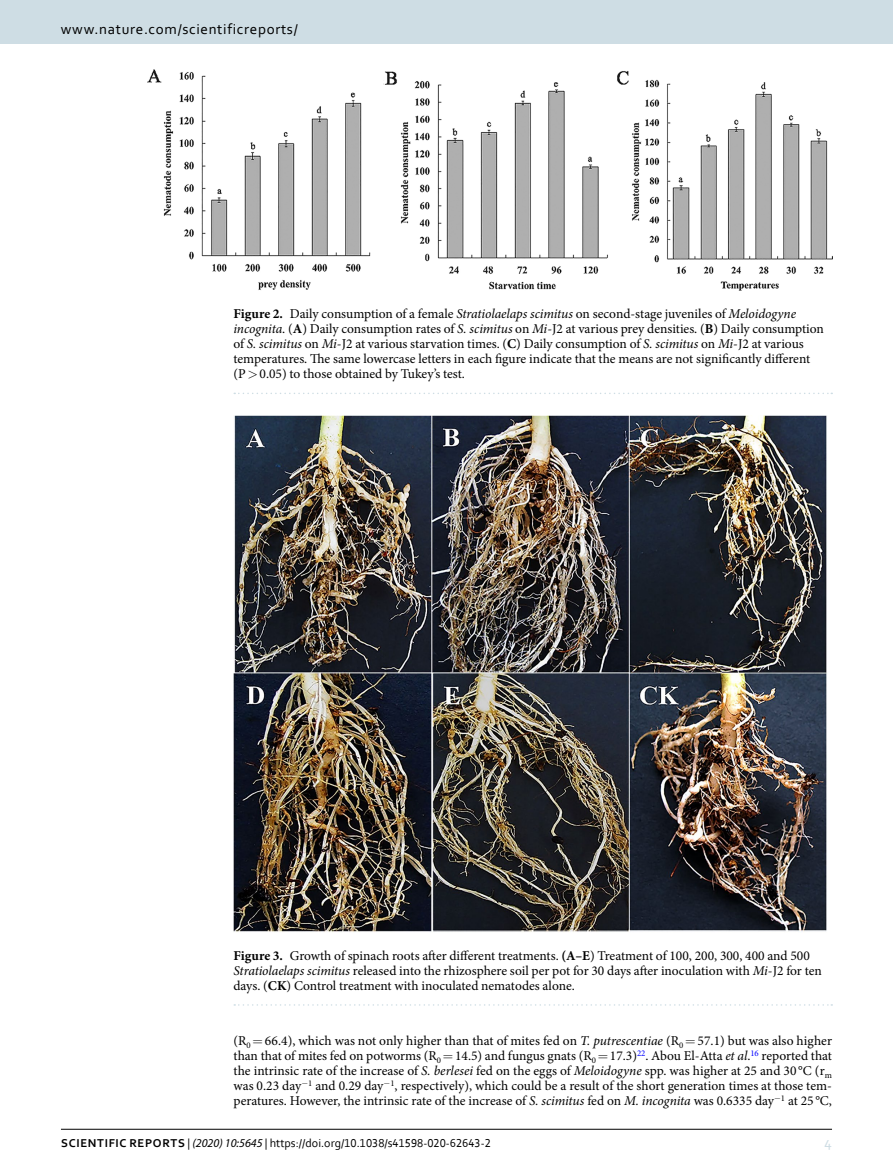
<style>
.page{position:relative;width:893px;height:1174px;background:#fff}
.page>*{position:absolute;margin:0;border:0;box-sizing:border-box;transform-origin:0 0}
.t1{font:15px "Corbel 2";letter-spacing:.045em;color:#000}
.t2{font:15px "Corbel 2";color:#cedde4}
.t3{font:13.5px/15px "Minion Pro";color:#000}
.t4{font:12px "Corbel";color:#000}
.s1{font-weight:700}
.s2{font-style:italic}
.s3{font-family:"Corbel Bold 2"}
.s4{font-family:"Corbel 2"}
.s5{font-family:"Myriad Pro";font-style:italic}
</style>
<div class="page">
<hr style="left:61px;top:1129px;width:771px;height:1px;background:#000">
<div style="left:0;top:0;width:893px;height:43px;background:#cedde4"></div>
<img style="left:148px;top:70px;width:684px;height:220px">
<svg style="left:234px;top:392px;width:598px;height:2px"></svg>
<img style="left:233px;top:416px;width:594px;height:516px">
<svg style="left:234px;top:1004px;width:598px;height:1px"></svg>
<p class="t1" style="left:61px;top:19px;width:238px">www.nature.com/scientificreports/</p>
<p class="t3" style="left:233px;top:306px;width:592px"><span class="s1">Figure 2.</span> Daily consumption of a female <span class="s2">Stratiolaelaps scimitus</span> on second-stage juveniles of <span class="s2">Meloidogyne incognita</span>. (<span class="s1">A</span>) Daily consumption rates of <span class="s2">S. scimitus</span> on <span class="s2">Mi</span>-J2 at various prey densities. (<span class="s1">B</span>) Daily consumption of <span class="s2">S. scimitus</span> on <span class="s2">Mi</span>-J2 at various starvation times. (<span class="s1">C</span>) Daily consumption of <span class="s2">S. scimitus</span> on <span class="s2">Mi</span>-J2 at various temperatures. The same lowercase letters in each figure indicate that the means are not significantly different (P 0.05) to those obtained by Tukey’s test.</p>
<p class="t3" style="left:233px;top:948px;width:590px"><span class="s1">Figure 3.</span> Growth of spinach roots after different treatments. <span class="s1">(A–E</span>) Treatment of 100, 200, 300, 400 and 500<br><span class="s2">Stratiolaelaps scimitus</span> released into the rhizosphere soil per pot for 30 days after inoculation with <span class="s2">Mi</span>-J2 for ten days. (<span class="s1">CK</span>) Control treatment with inoculated nematodes alone.</p>
<p class="t3" style="left:233px;top:1033px;width:600px;text-align:justify">(R<sub>0</sub> 66.4), which was not only higher than that of mites fed on <span class="s2">T. putrescentiae</span> (R<sub>0</sub> 57.1) but was also higher than that of mites fed on potworms (R<sub>0</sub> 14.5) and fungus gnats (R<sub>0</sub> 17.3)<sup>22</sup>. Abou El-Atta <span class="s2">et al</span>.<sup>16</sup> reported that the intrinsic rate of the increase of <span class="s2">S. berlesei</span> fed on the eggs of <span class="s2">Meloidogyne</span> spp. was higher at 25 and 30 °C (r<sub>m </sub>was 0.23 day−<sup>1</sup> and 0.29 day−<sup>1</sup>, respectively), which could be a result of the short generation times at those tem&shy;peratures. However, the intrinsic rate of the increase of <span class="s2">S. scimitus</span> fed on <span class="s2">M. incognita</span> was 0.6335 day−<sup>1</sup> at 25 °C,</p>
<p class="t4" style="left:61px;top:1135px;width:431px"><span class="s3">SCIENTIFIC REPORTS</span> <span class="s4">|</span> <span class="s5">(2020) 10:5645</span> <span class="s4">|</span> https://doi.org/10.1038/s41598-020-62643-2</p>
<p class="t2" style="left:824px;top:1132px;width:9px">4</p>
</div>
